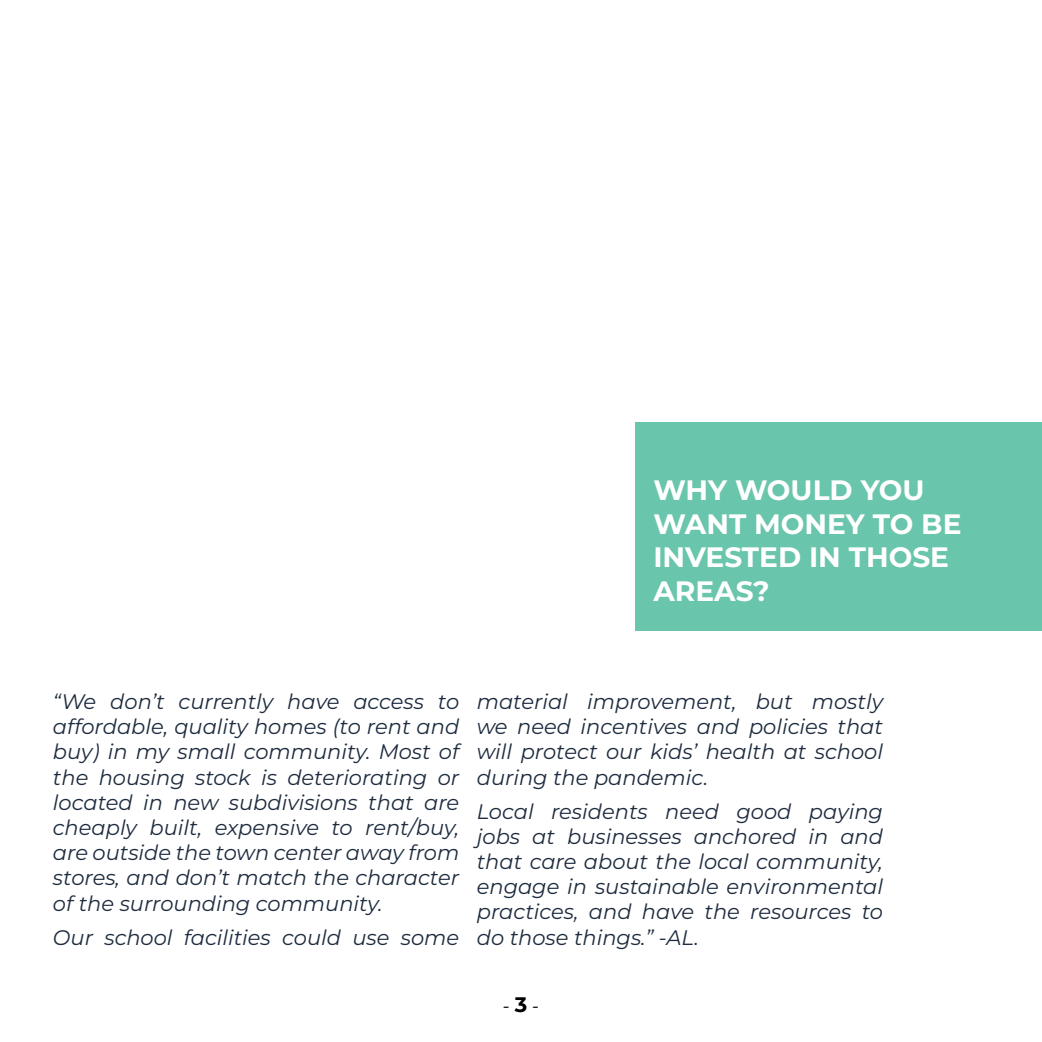
<style>
.page{position:relative;width:1042px;height:1042px;background:#fff}
.page>*{position:absolute;margin:0;border:0;box-sizing:border-box;transform-origin:0 0}
.t1{font:100 28px/33.6px "Montserrat";color:#fff}
.t2{font:italic 100 21px/25.2px "Montserrat";color:#1e2c3f;text-align:justify}
.t3{font:21px "Minion Pro";color:#000}
.s1{font-family:"Montserrat";font-weight:100}
</style>
<div class="page">
<div style="left:636px;top:422px;width:406px;height:208px;background:#69c5ab"></div>
<h1 class="t1" style="left:653px;top:472px;width:310px">WHY WOULD YOU<br>WANT MONEY TO BE<br>INVESTED IN THOSE<br>AREAS?</h1>
<p class="t2" style="left:53px;top:688px;width:408px">“We don’t currently have access to affordable, quality homes (to rent and buy) in my small community. Most of the housing stock is deteriorating or located in new subdivisions that are cheaply built, expensive to rent/buy, are outside the town center away from stores, and don’t match the character of the surrounding community.</p>
<p class="t2" style="left:53px;top:924px;width:408px">Our school facilities could use some</p>
<p class="t2" style="left:477px;top:688px;width:408px">material improvement, but mostly we need incentives and policies that will protect our kids’ health at school during the pandemic.</p>
<p class="t2" style="left:477px;top:798px;width:408px">Local residents need good paying jobs at businesses anchored in and that care about the local community, engage in sustainable environmental practices, and have the resources to do those things.” -AL.</p>
<p class="t3" style="left:502px;top:991px;width:38px">- <span class="s1">3</span> -</p>
</div>
